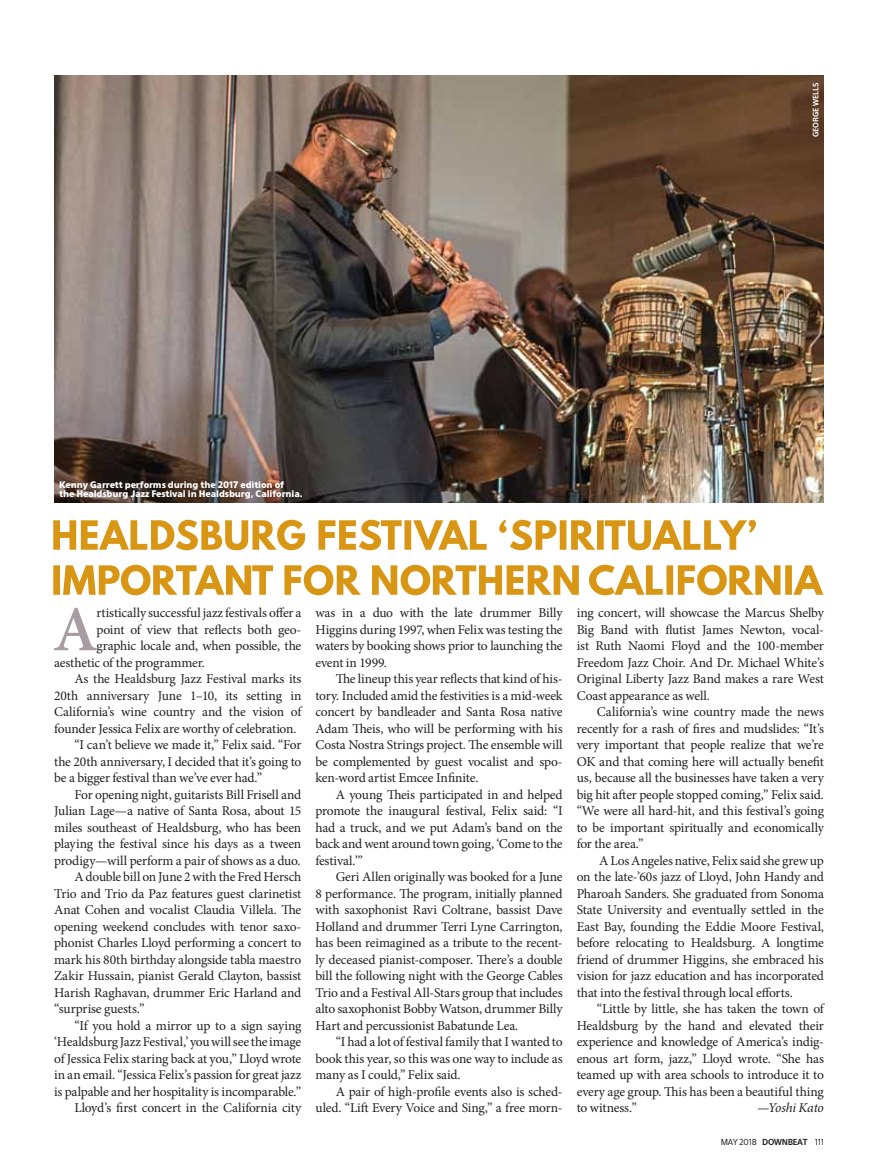
<style>
.page{position:relative;width:878px;height:1175px;background:#fff}
.page>*{position:absolute;margin:0;border:0;box-sizing:border-box;transform-origin:0 0}
.t1{font:600 64.2px "Minion Pro";color:#a79da2}
.t2{font:13.5px/16.5px "Minion Pro";letter-spacing:-.01em;color:#231f20;text-align:justify}
.t3{font:italic 13.5px "Minion Pro";letter-spacing:-.015em;color:#231f20}
.t4{font:900 9px/9px "Eau Sans";letter-spacing:-.015em;color:#fff}
.t5{font:8.25px "Eau Sans";letter-spacing:-.03em;color:#231f20}
.t6{font:700 7.5px "Eau Sans";color:#fff}
.s1{font-weight:700}
</style>
<div class="page">
<svg style="left:53px;top:565px;width:770px;height:30px"></svg>
<svg style="left:53px;top:520px;width:703px;height:30px"></svg>
<img style="left:54px;top:76px;width:770px;height:426px">
<p class="t6" style="left:812px;top:137px;width:56px;rotate:-90deg">GEORGE WELLS</p>
<p class="t4" style="left:59px;top:481px;width:245px">Kenny Garrett performs during the 2017 edition of<br>the Healdsburg Jazz Festival in Healdsburg, California.</p>
<h1 class="t1" style="left:53px;top:604px;width:46px">A</h1>
<p class="t2" style="left:96px;top:606px;width:206px">rtistically successful jazz festivals offer a</p>
<p class="t2" style="left:96px;top:622px;width:206px">point of view that reflects both geo-</p>
<p class="t2" style="left:96px;top:639px;width:206px">graphic locale and, when possible, the</p>
<p class="t2" style="left:54px;top:655px;width:152px">aesthetic of the programmer.</p>
<p class="t2" style="left:74px;top:672px;width:228px">As the Healdsburg Jazz Festival marks its</p>
<p class="t2" style="left:54px;top:688px;width:249px">20th anniversary June 1–10, its setting in</p>
<p class="t2" style="left:54px;top:705px;width:249px">California’s wine country and the vision of</p>
<p class="t2" style="left:54px;top:721px;width:244px">founder Jessica Felix are worthy of celebration.</p>
<p class="t2" style="left:74px;top:738px;width:228px">“I can’t believe we made it,” Felix said. “For</p>
<p class="t2" style="left:54px;top:754px;width:249px">the 20th anniversary, I decided that it’s going to</p>
<p class="t2" style="left:54px;top:771px;width:209px">be a bigger festival than we’ve ever had.”</p>
<p class="t2" style="left:74px;top:787px;width:228px">For opening night, guitarists Bill Frisell and</p>
<p class="t2" style="left:54px;top:804px;width:249px">Julian Lage—a native of Santa Rosa, about 15</p>
<p class="t2" style="left:54px;top:820px;width:249px">miles southeast of Healdsburg, who has been</p>
<p class="t2" style="left:54px;top:837px;width:249px">playing the festival since his days as a tween</p>
<p class="t2" style="left:54px;top:853px;width:248px">prodigy—will perform a pair of shows as a duo.</p>
<p class="t2" style="left:74px;top:870px;width:228px">A double bill on June 2 with the Fred Hersch</p>
<p class="t2" style="left:54px;top:886px;width:249px">Trio and Trio da Paz features guest clarinetist</p>
<p class="t2" style="left:54px;top:903px;width:249px">Anat Cohen and vocalist Claudia Villela. The</p>
<p class="t2" style="left:54px;top:919px;width:249px">opening weekend concludes with tenor saxo-</p>
<p class="t2" style="left:54px;top:936px;width:249px">phonist Charles Lloyd performing a concert to</p>
<p class="t2" style="left:54px;top:952px;width:248px">mark his 80th birthday alongside tabla maestro</p>
<p class="t2" style="left:54px;top:969px;width:249px">Zakir Hussain, pianist Gerald Clayton, bassist</p>
<p class="t2" style="left:54px;top:985px;width:249px">Harish Raghavan, drummer Eric Harland and</p>
<p class="t2" style="left:54px;top:1002px;width:92px">“surprise guests.”</p>
<p class="t2" style="left:74px;top:1018px;width:228px">“If you hold a mirror up to a sign saying</p>
<p class="t2" style="left:54px;top:1035px;width:249px">‘Healdsburg Jazz Festival,’ you will see the image</p>
<p class="t2" style="left:54px;top:1051px;width:249px">of Jessica Felix staring back at you,” Lloyd wrote</p>
<p class="t2" style="left:54px;top:1068px;width:249px">in an email. “Jessica Felix’s passion for great jazz</p>
<p class="t2" style="left:54px;top:1084px;width:249px">is palpable and her hospitality is incomparable.”</p>
<p class="t2" style="left:74px;top:1101px;width:228px">Lloyd’s first concert in the California city</p>
<p class="t2" style="left:315px;top:606px;width:249px">was in a duo with the late drummer Billy Higgins during 1997, when Felix was testing the waters by booking shows prior to launching the event in 1999.</p>
<p class="t2" style="left:315px;top:672px;width:249px;text-indent:20px">The lineup this year reflects that kind of his&shy;tory. Included amid the festivities is a mid-week concert by bandleader and Santa Rosa native Adam Theis, who will be performing with his Costa Nostra Strings project. The ensemble will be complemented by guest vocalist and spo&shy;ken-word artist Emcee Infinite.</p>
<p class="t2" style="left:315px;top:787px;width:249px;text-indent:20px">A young Theis participated in and helped promote the inaugural festival, Felix said: “I had a truck, and we put Adam’s band on the back and went around town going, ‘Come to the festival.’”</p>
<p class="t2" style="left:315px;top:870px;width:249px;text-indent:20px">Geri Allen originally was booked for a June 8 performance. The program, initially planned with saxophonist Ravi Coltrane, bassist Dave Holland and drummer Terri Lyne Carrington, has been reimagined as a tribute to the recent&shy;ly deceased pianist-composer. There’s a double bill the following night with the George Cables Trio and a Festival All-Stars group that includes alto saxophonist Bobby Watson, drummer Billy Hart and percussionist Babatunde Lea.</p>
<p class="t2" style="left:315px;top:1035px;width:249px;text-indent:20px">“I had a lot of festival family that I wanted to book this year, so this was one way to include as many as I could,” Felix said.</p>
<p class="t2" style="left:315px;top:1084px;width:249px;text-align:right">A pair of high-profile events also is sched&shy;uled. “Lift Every Voice and Sing,” a free morn-</p>
<p class="t2" style="left:576px;top:606px;width:249px">ing concert, will showcase the Marcus Shelby Big Band with flutist James Newton, vocal&shy;ist Ruth Naomi Floyd and the 100-member Freedom Jazz Choir. And Dr. Michael White’s Original Liberty Jazz Band makes a rare West Coast appearance as well.</p>
<p class="t2" style="left:576px;top:705px;width:249px;text-indent:20px">California’s wine country made the news recently for a rash of fires and mudslides: “It’s very important that people realize that we’re OK and that coming here will actually benefit us, because all the businesses have taken a very big hit after people stopped coming,” Felix said. “We were all hard-hit, and this festival’s going to be important spiritually and economically for the area.”</p>
<p class="t2" style="left:576px;top:853px;width:249px;text-indent:22px">A Los Angeles native, Felix said she grew up on the late-’60s jazz of Lloyd, John Handy and Pharoah Sanders. She graduated from Sonoma State University and eventually settled in the East Bay, founding the Eddie Moore Festival, before relocating to Healdsburg. A longtime friend of drummer Higgins, she embraced his vision for jazz education and has incorporated that into the festival through local efforts.</p>
<p class="t2" style="left:576px;top:1002px;width:249px;text-indent:20px">“Little by little, she has taken the town of Healdsburg by the hand and elevated their experience and knowledge of America’s indig&shy;enous art form, jazz,” Lloyd wrote. “She has teamed up with area schools to introduce it to every age group. This has been a beautiful thing to witness.”</p>
<p class="t3" style="left:757px;top:1102px;width:68px">—Yoshi Kato</p>
<p class="t5" style="left:720px;top:1138px;width:105px">MAY 2018 <span class="s1">DOWNBEAT</span> 111</p>
</div>
